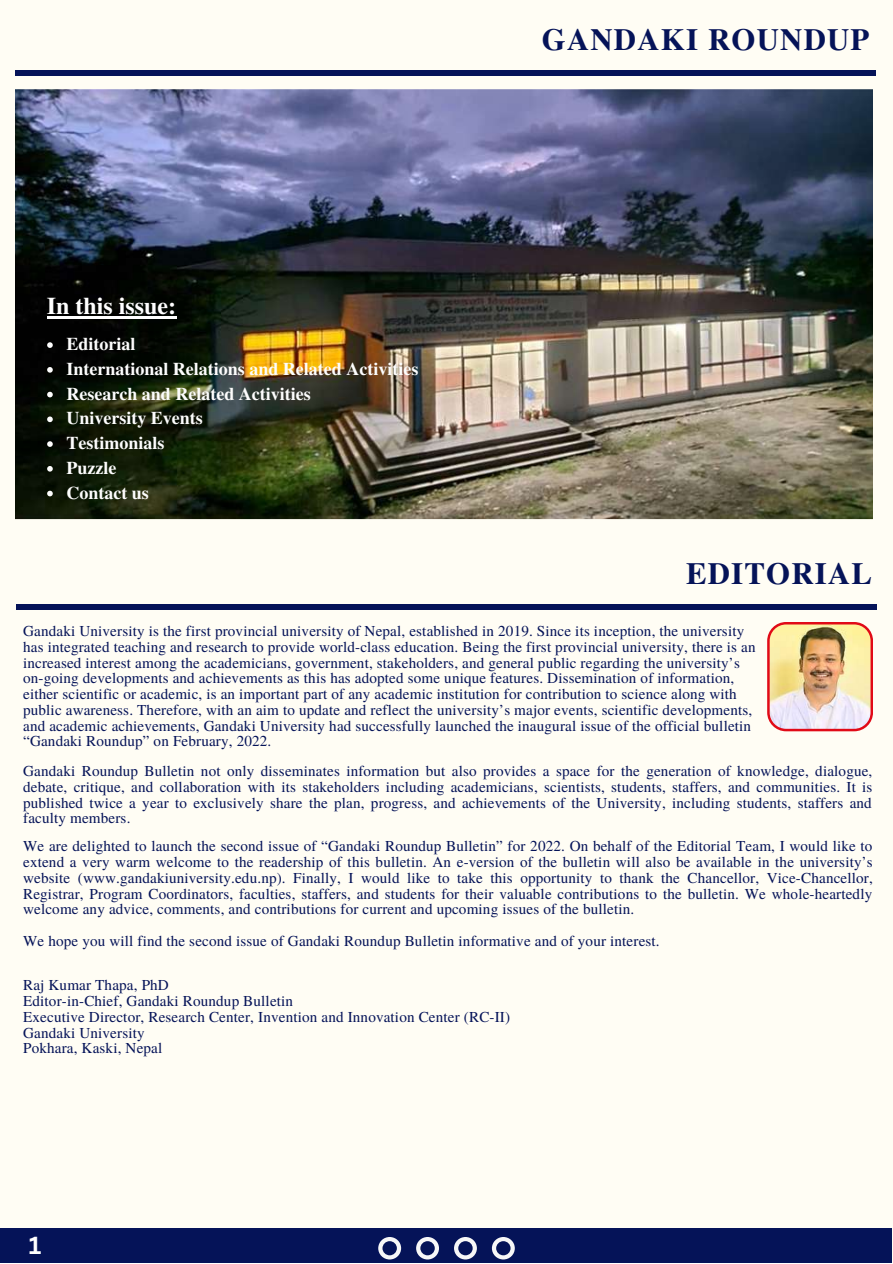
<style>
.page{position:relative;width:893px;height:1264px;background:#fff}
.page>*{position:absolute;margin:0;border:0;box-sizing:border-box;transform-origin:0 0}
.t1{font:700 30.75px "Te X Gyre Termes";letter-spacing:.04em;color:#051358}
.t2{font:700 24px "Te X Gyre Termes";color:#fff}
.t3{font:700 24px "Canva Sans";color:#fff}
.t4{font:700 18px/24.8px "Te X Gyre Termes";color:#fdfdfd}
.t5{font:15.15px/15.8px "Te X Gyre Termes";letter-spacing:.01em;color:#051358;text-align:justify}
</style>
<div class="page">
<div style="left:0;top:0;width:892px;height:1262px;background:#fffdf4"></div>
<div style="left:0;top:1227px;width:891px;height:35px;background:#051358"></div>
<svg style="left:378px;top:1237px;width:136px;height:22px"></svg>
<img style="left:767px;top:622px;width:106px;height:109px">
<div style="left:17px;top:603px;width:860px;height:6px;background:#051358"></div>
<img style="left:16px;top:89px;width:856px;height:431px">
<div style="left:16px;top:70px;width:860px;height:6px;background:#051358"></div>
<svg style="left:47px;top:342px;width:6px;height:6px"></svg>
<svg style="left:47px;top:367px;width:6px;height:5px"></svg>
<svg style="left:47px;top:392px;width:6px;height:5px"></svg>
<svg style="left:47px;top:416px;width:6px;height:6px"></svg>
<svg style="left:47px;top:441px;width:6px;height:6px"></svg>
<svg style="left:47px;top:466px;width:6px;height:5px"></svg>
<svg style="left:47px;top:490px;width:6px;height:6px"></svg>
<hr style="left:47px;top:316px;width:129px;height:2px;background:#fff">
<h2 class="t2" style="left:47px;top:287px;width:131px">In this issue:</h2>
<p class="t4" style="left:66px;top:331px;width:353px">Editorial<br>International Relations and Related Activities<br>Research and Related Activities<br>University Events<br>Testimonials<br>Puzzle<br>Contact us</p>
<h1 class="t1" style="left:542px;top:16px;width:329px">GANDAKI ROUNDUP</h1>
<h1 class="t1" style="left:686px;top:549px;width:187px">EDITORIAL</h1>
<p class="t5" style="left:23px;top:622px;width:734px;text-align:left">Gandaki University is the first provincial university of Nepal, established in 2019. Since its inception, the university has integrated teaching and research to provide world-class education. Being the first provincial university, there is an increased interest among the academicians, government, stakeholders, and general public regarding the university’s on-going developments and achievements as this has adopted some unique features. Dissemination of information, either scientific or academic, is an important part of any academic institution for contribution to science along with public awareness. Therefore, with an aim to update and reflect the university’s major events, scientific developments, and academic achievements, Gandaki University had successfully launched the inaugural issue of the official bulletin “Gandaki Roundup” on February, 2022.</p>
<p class="t5" style="left:23px;top:762px;width:850px">Gandaki Roundup Bulletin not only disseminates information but also provides a space for the generation of knowledge, dialogue, debate, critique, and collaboration with its stakeholders including academicians, scientists, students, staffers, and communities. It is published twice a year to exclusively share the plan, progress, and achievements of the University, including students, staffers and faculty members.</p>
<p class="t5" style="left:23px;top:837px;width:851px">We are delighted to launch the second issue of “Gandaki Roundup Bulletin” for 2022. On behalf of the Editorial Team, I would like to extend a very warm welcome to the readership of this bulletin. An e-version of the bulletin will also be available in the university’s website (www.gandakiuniversity.edu.np). Finally, I would like to take this opportunity to thank the Chancellor, Vice-Chancellor, Registrar, Program Coordinators, faculties, staffers, and students for their valuable contributions to the bulletin. We whole-heartedly welcome any advice, comments, and contributions for current and upcoming issues of the bulletin.</p>
<p class="t5" style="left:23px;top:932px;width:638px">We hope you will find the second issue of Gandaki Roundup Bulletin informative and of your interest.</p>
<p class="t5" style="left:23px;top:976px;width:488px;text-align:left">Raj Kumar Thapa, PhD<br>Editor-in-Chief, Gandaki Roundup Bulletin<br>Executive Director, Research Center, Invention and Innovation Center (RC-II)<br>Gandaki University<br>Pokhara, Kaski, Nepal</p>
<h2 class="t3" style="left:29px;top:1228px;width:14px">1</h2>
</div>
